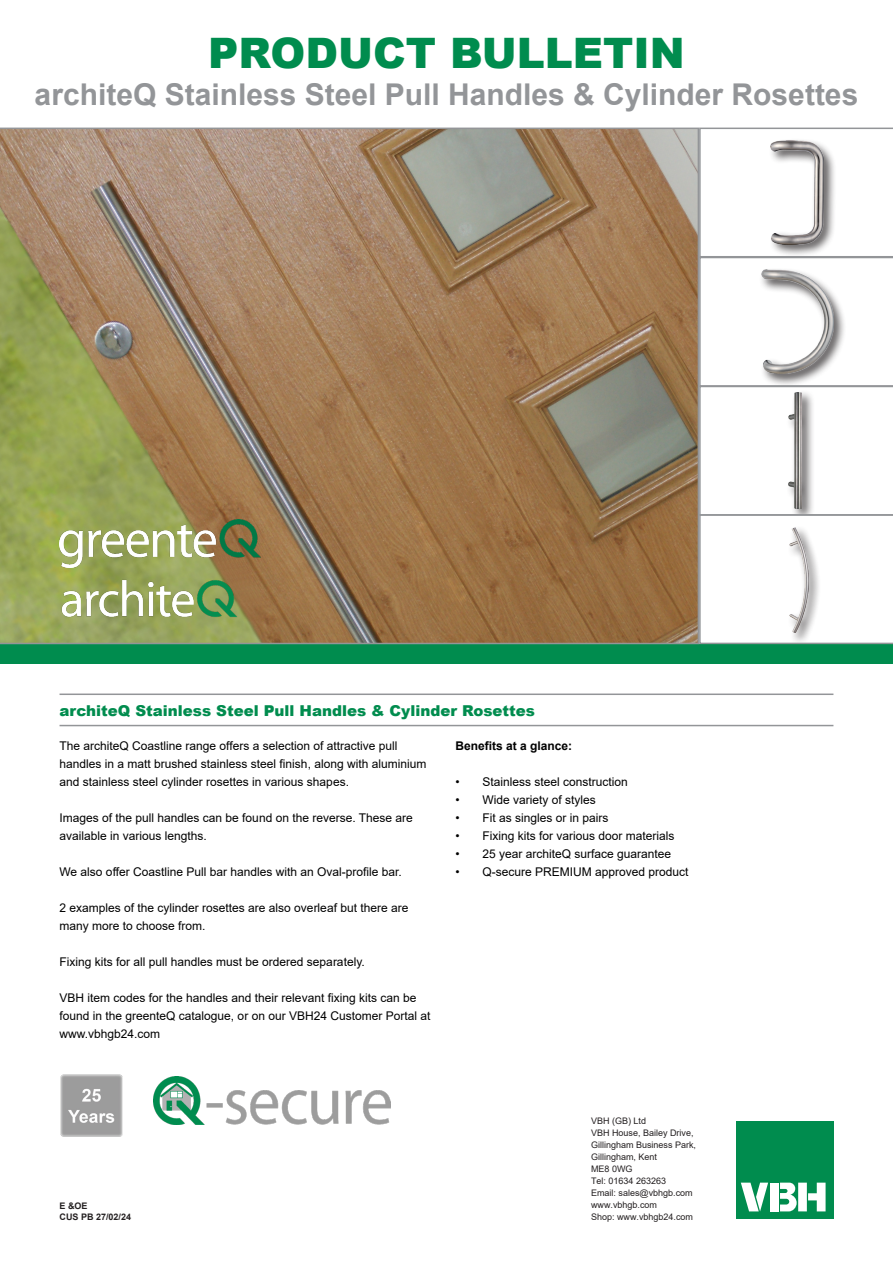
<style>
.page{position:relative;width:893px;height:1263px;background:#fff}
.page>*{position:absolute;margin:0;border:0;box-sizing:border-box;transform-origin:0 0}
._1_1{font:900 42px "Arial";color:#008c4e}
._1_2{font:700 30px "Arial";color:#939598}
._3{font:900 15px "Arial";color:#008c4e}
.PB_Body___Bullets{font:12px/18px "Arial";color:#000}
.PB_Body___Bullets-2{font:700 12px "Arial";color:#000}
.Address_VBH{font:9px "Arial";color:#231f20}
.Date_or_Note{font:700 9px "Arial";color:#231f20}
</style>
<div class="page">
<hr style="left:60px;top:693px;width:773px;height:2px;background:#939598">
<hr style="left:60px;top:725px;width:773px;height:1px;background:#939598">
<div style="left:0;top:644px;width:893px;height:19px;background:#008c4e"></div>
<div style="left:736px;top:1121px;width:97px;height:98px;background:#008c4e"></div>
<svg style="left:780px;top:1182px;width:17px;height:29px"></svg>
<svg style="left:741px;top:1182px;width:27px;height:29px"></svg>
<div style="left:770px;top:1182px;width:8px;height:29px;background:#fff"></div>
<div style="left:798px;top:1182px;width:9px;height:29px;background:#fff"></div>
<svg style="left:808px;top:1182px;width:18px;height:29px"></svg>
<svg style="left:0;top:128px;width:699px;height:516px;background:#9d835d"></svg>
<svg style="left:699px;top:128px;width:194px;height:516px"></svg>
<img style="left:60px;top:520px;width:200px;height:48px">
<img style="left:60px;top:577px;width:178px;height:43px">
<img style="left:153px;top:1077px;width:238px;height:47px">
<img style="left:60px;top:1074px;width:62px;height:62px">
<p class="_1_1" style="left:208px;top:23px;width:478px">PRODUCT BULLETIN</p>
<p class="_1_2" style="left:35px;top:73px;width:825px">architeQ Stainless Steel Pull Handles &amp; Cylinder Rosettes</p>
<p class="_3" style="left:60px;top:700px;width:477px">architeQ Stainless Steel Pull Handles &amp; Cylinder Rosettes</p>
<p class="PB_Body___Bullets" style="left:60px;top:737px;width:368px">The architeQ Coastline range offers a selection of attractive pull handles in a matt brushed stainless steel finish, along with aluminium and stainless steel cylinder rosettes in various shapes.</p>
<p class="PB_Body___Bullets" style="left:60px;top:809px;width:355px">Images of the pull handles can be found on the reverse. These are available in various lengths.</p>
<p class="PB_Body___Bullets" style="left:60px;top:863px;width:344px">We also offer Coastline Pull bar handles with an Oval-profile bar.</p>
<p class="PB_Body___Bullets" style="left:60px;top:899px;width:350px">2 examples of the cylinder rosettes are also overleaf but there are many more to choose from.</p>
<p class="PB_Body___Bullets" style="left:60px;top:953px;width:307px">Fixing kits for all pull handles must be ordered separately.</p>
<p class="PB_Body___Bullets" style="left:60px;top:989px;width:372px">VBH item codes for the handles and their relevant fixing kits can be found in the greenteQ catalogue, or on our VBH24 Customer Portal at www.vbhgb24.com</p>
<p class="PB_Body___Bullets-2" style="left:455px;top:737px;width:118px">Benefits at a glance:</p>
<p class="PB_Body___Bullets" style="left:455px;top:773px;width:174px">• Stainless steel construction</p>
<p class="PB_Body___Bullets" style="left:455px;top:791px;width:142px">• Wide variety of styles</p>
<p class="PB_Body___Bullets" style="left:455px;top:809px;width:155px">• Fit as singles or in pairs</p>
<p class="PB_Body___Bullets" style="left:455px;top:827px;width:221px">• Fixing kits for various door materials</p>
<p class="PB_Body___Bullets" style="left:455px;top:845px;width:217px">• 25 year architeQ surface guarantee</p>
<p class="PB_Body___Bullets" style="left:455px;top:863px;width:235px">• Q-secure PREMIUM approved product</p>
<p class="Date_or_Note" style="left:60px;top:1200px;width:30px">E &amp;OE</p>
<p class="Date_or_Note" style="left:60px;top:1211px;width:73px">CUS PB 27/02/24</p>
<p class="Address_VBH" style="left:591px;top:1115px;width:57px">VBH (GB) Ltd</p>
<p class="Address_VBH" style="left:591px;top:1127px;width:104px">VBH House, Bailey Drive,</p>
<p class="Address_VBH" style="left:591px;top:1139px;width:107px">Gillingham Business Park,</p>
<p class="Address_VBH" style="left:591px;top:1151px;width:68px">Gillingham, Kent</p>
<p class="Address_VBH" style="left:591px;top:1163px;width:43px">ME8 0WG</p>
<p class="Address_VBH" style="left:591px;top:1175px;width:77px">Tel: 01634 263263</p>
<p class="Address_VBH" style="left:591px;top:1187px;width:103px">Email: sales@vbhgb.com</p>
<p class="Address_VBH" style="left:591px;top:1199px;width:68px">www.vbhgb.com</p>
<p class="Address_VBH" style="left:591px;top:1211px;width:104px">Shop: www.vbhgb24.com</p>
</div>
